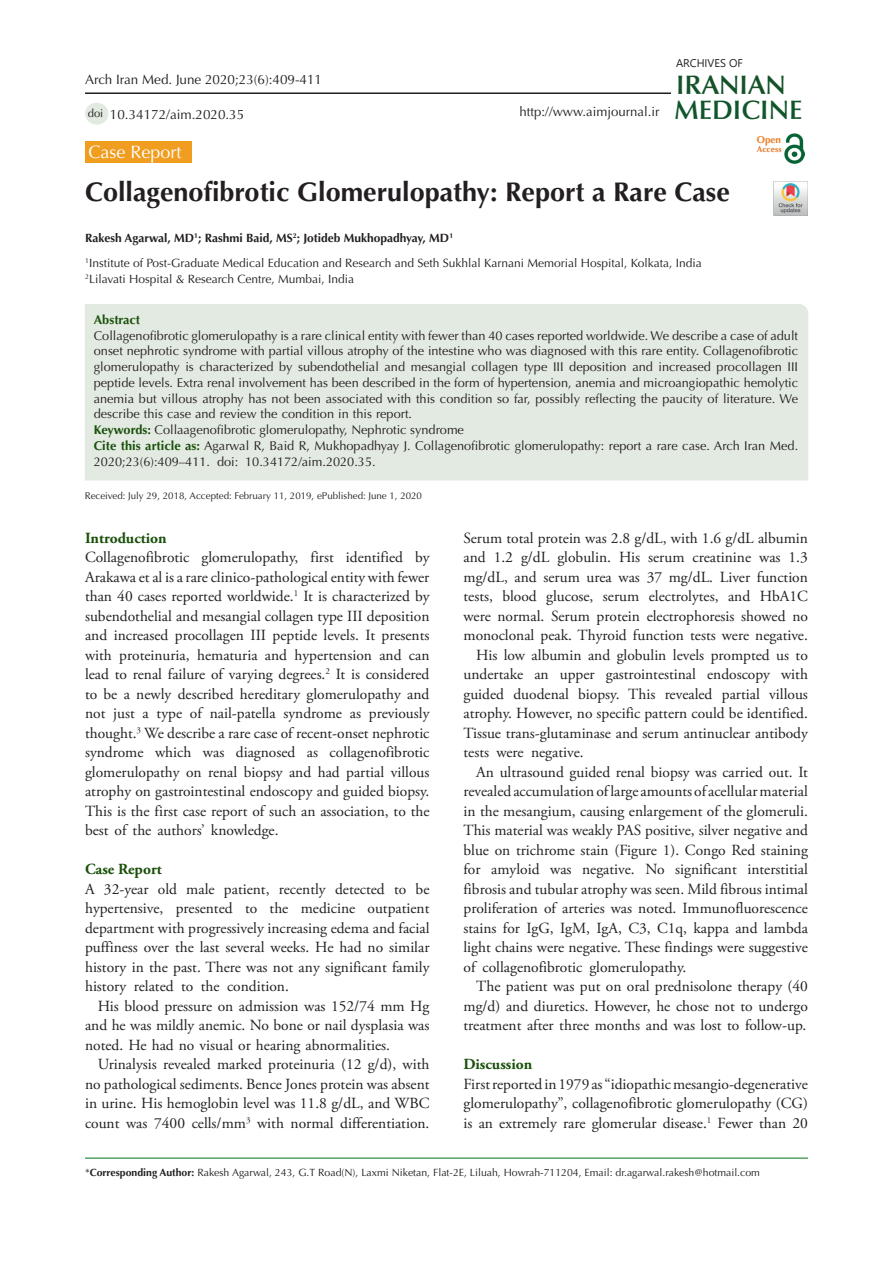
<style>
.page{position:relative;width:893px;height:1263px;background:#fff}
.page>*{position:absolute;margin:0;border:0;box-sizing:border-box;transform-origin:0 0}
.t1{font:700 27px "Optima LT Std";color:#231f20}
.t2{font:600 26.85px "Optima LT Std";color:#11552a}
.t3{font:600 26.85px "Optima LT Std";color:#145228}
.t4{font:18px "Optima LT Std";color:#fff}
.t5{font:15.45px/19.5px "Adobe Garamond Pro";color:#231f20;text-align:justify}
.t6{font:700 15.45px "Adobe Garamond Pro";color:#19500a}
.t7{font:13.5px "Optima LT Std";color:#231f20}
.t8{font:13.2px "Optima LT Std";color:#231f20}
.t9{font:12.75px/15.8px "Optima LT Std";color:#231f20;text-align:justify}
.t10{font:700 12.75px "Optima LT Std";color:#19510a}
.t11{font:12px "Optima LT Std";color:#231f20}
.t12{font:700 12px "Optima LT Std";color:#231f20}
.t13{font:11.25px "Optima LT Std";color:#231f20}
.t14{font:11.1px "Segoe UI";color:#231f20}
.t15{font:10.5px "Optima LT Std";color:#231f20}
.t16{font:700 9.9px "Optima LT Std";color:#ee7a23}
.t17{font:9.75px "Optima LT Std";color:#231f20}
.t18{font:700 8.4px "Optima LT Std";color:#e67625}
.s1{font-weight:700;color:#19500a}
.s2{font-weight:700}
</style>
<div class="page">
<hr style="left:85px;top:1158px;width:723px;height:1px;background:#007513">
<div style="left:85px;top:141px;width:106px;height:22px;background:#f19d20"></div>
<div style="left:85px;top:304px;width:723px;height:176px;background:#e3eae2"></div>
<div style="left:85px;top:103px;width:23px;height:22px;background:#e3eae2;border-radius:50%"></div>
<hr style="left:85px;top:92px;width:586px;height:2px;background:#231f20">
<img style="left:785px;top:133px;width:19px;height:31px">
<img style="left:774px;top:182px;width:34px;height:34px">
<p class="t7" style="left:85px;top:72px;width:239px">Arch Iran Med. June 2020;23(6):409-411</p>
<p class="t13" style="left:88px;top:106px;width:17px">doi</p>
<p class="t7" style="left:110px;top:106px;width:136px">10.34172/aim.2020.35</p>
<p class="t8" style="left:520px;top:104px;width:141px">http://www.aimjournal.ir</p>
<p class="t14" style="left:676px;top:52px;width:68px">ARCHIVES OF</p>
<p class="t3" style="left:676px;top:69px;width:111px">IRANIAN</p>
<p class="t2" style="left:674px;top:94px;width:130px">MEDICINE</p>
<p class="t4" style="left:89px;top:141px;width:95px">Case Report</p>
<p class="t1" style="left:85px;top:177px;width:646px">Collagenofibrotic Glomerulopathy: Report a Rare Case</p>
<p class="t12" style="left:85px;top:230px;width:370px">Rakesh Agarwal, MD<sup>1</sup>; Rashmi Baid, MS<sup>2</sup>; Jotideb Mukhopadhyay, MD<sup>1</sup></p>
<p class="t11" style="left:85px;top:255px;width:618px"><sup>1</sup>Institute of Post-Graduate Medical Education and Research and Seth Sukhlal Karnani Memorial Hospital, Kolkata, India</p>
<p class="t11" style="left:85px;top:272px;width:270px"><sup>2</sup>Lilavati Hospital &amp; Research Centre, Mumbai, India</p>
<p class="t16" style="left:757px;top:134px;width:26px">Open</p>
<p class="t18" style="left:757px;top:144px;width:26px">Access</p>
<p class="t10" style="left:94px;top:312px;width:48px">Abstract</p>
<p class="t9" style="left:94px;top:328px;width:706px">Collagenofibrotic glomerulopathy is a rare clinical entity with fewer than 40 cases reported worldwide. We describe a case of adult onset nephrotic syndrome with partial villous atrophy of the intestine who was diagnosed with this rare entity. Collagenofibrotic glomerulopathy is characterized by subendothelial and mesangial collagen type III deposition and increased procollagen III peptide levels. Extra renal involvement has been described in the form of hypertension, anemia and microangiopathic hemolytic anemia but villous atrophy has not been associated with this condition so far, possibly reflecting the paucity of literature. We describe this case and review the condition in this report.</p>
<p class="t9" style="left:94px;top:422px;width:372px"><span class="s1">Keywords:</span> Collaagenofibrotic glomerulopathy, Nephrotic syndrome</p>
<p class="t9" style="left:94px;top:438px;width:706px"><span class="s1">Cite this article as:</span> Agarwal R, Baid R, Mukhopadhyay J. Collagenofibrotic glomerulopathy: report a rare case. Arch Iran Med.<br>2020;23(6):409–411. doi: 10.34172/aim.2020.35.</p>
<p class="t17" style="left:85px;top:490px;width:339px">Received: July 29, 2018, Accepted: February 11, 2019, ePublished: June 1, 2020</p>
<p class="t6" style="left:85px;top:529px;width:83px">Introduction</p>
<p class="t5" style="left:85px;top:548px;width:346px">Collagenofibrotic glomerulopathy, first identified by Arakawa et al is a rare clinico-pathological entity with fewer than 40 cases reported worldwide.<sup>1</sup> It is characterized by subendothelial and mesangial collagen type III deposition and increased procollagen III peptide levels. It presents with proteinuria, hematuria and hypertension and can lead to renal failure of varying degrees.<sup>2</sup> It is considered to be a newly described hereditary glomerulopathy and not just a type of nail-patella syndrome as previously thought.<sup>3</sup> We describe a rare case of recent-onset nephrotic syndrome which was diagnosed as collagenofibrotic glomerulopathy on renal biopsy and had partial villous atrophy on gastrointestinal endoscopy and guided biopsy.<br>This is the first case report of such an association, to the best of the authors’ knowledge.</p>
<p class="t6" style="left:85px;top:860px;width:78px">Case Report</p>
<p class="t5" style="left:85px;top:880px;width:346px">A 32-year old male patient, recently detected to be hypertensive, presented to the medicine outpatient department with progressively increasing edema and facial puffiness over the last several weeks. He had no similar history in the past. There was not any significant family history related to the condition.</p>
<p class="t5" style="left:85px;top:997px;width:346px;text-indent:13px">His blood pressure on admission was 152/74 mm Hg and he was mildly anemic. No bone or nail dysplasia was noted. He had no visual or hearing abnormalities.</p>
<p class="t5" style="left:85px;top:1055px;width:346px;text-indent:13px">Urinalysis revealed marked proteinuria (12 g/d), with no pathological sediments. Bence Jones protein was absent in urine. His hemoglobin level was 11.8 g/dL, and WBC count was 7400 cells/mm<sup>3</sup> with normal differentiation.</p>
<p class="t5" style="left:463px;top:529px;width:346px">Serum total protein was 2.8 g/dL, with 1.6 g/dL albumin and 1.2 g/dL globulin. His serum creatinine was 1.3 mg/dL, and serum urea was 37 mg/dL. Liver function tests, blood glucose, serum electrolytes, and HbA1C were normal. Serum protein electrophoresis showed no monoclonal peak. Thyroid function tests were negative.</p>
<p class="t5" style="left:463px;top:646px;width:346px;text-indent:13px">His low albumin and globulin levels prompted us to undertake an upper gastrointestinal endoscopy with guided duodenal biopsy. This revealed partial villous atrophy. However, no specific pattern could be identified.<br>Tissue trans-glutaminase and serum antinuclear antibody tests were negative.</p>
<p class="t5" style="left:463px;top:763px;width:346px;text-indent:13px">An ultrasound guided renal biopsy was carried out. It revealed accumulation of large amounts of acellular material in the mesangium, causing enlargement of the glomeruli.<br>This material was weakly PAS positive, silver negative and blue on trichrome stain (Figure 1). Congo Red staining for amyloid was negative. No significant interstitial fibrosis and tubular atrophy was seen. Mild fibrous intimal proliferation of arteries was noted. Immunofluorescence stains for IgG, IgM, IgA, C3, C1q, kappa and lambda light chains were negative. These findings were suggestive of collagenofibrotic glomerulopathy.</p>
<p class="t5" style="left:463px;top:977px;width:346px;text-indent:13px">The patient was put on oral prednisolone therapy (40 mg/d) and diuretics. However, he chose not to undergo treatment after three months and was lost to follow-up.</p>
<p class="t6" style="left:463px;top:1055px;width:70px">Discussion</p>
<p class="t5" style="left:463px;top:1075px;width:346px">First reported in 1979 as “idiopathic mesangio-degenerative glomerulopathy”, collagenofibrotic glomerulopathy (CG) is an extremely rare glomerular disease.<sup>1</sup> Fewer than 20</p>
<p class="t15" style="left:85px;top:1166px;width:676px">*<span class="s2">Corresponding Author:</span> Rakesh Agarwal, 243, G.T Road(N), Laxmi Niketan, Flat-2E, Liluah, Howrah-711204, Email: dr.agarwal.rakesh@hotmail.com</p>
</div>
